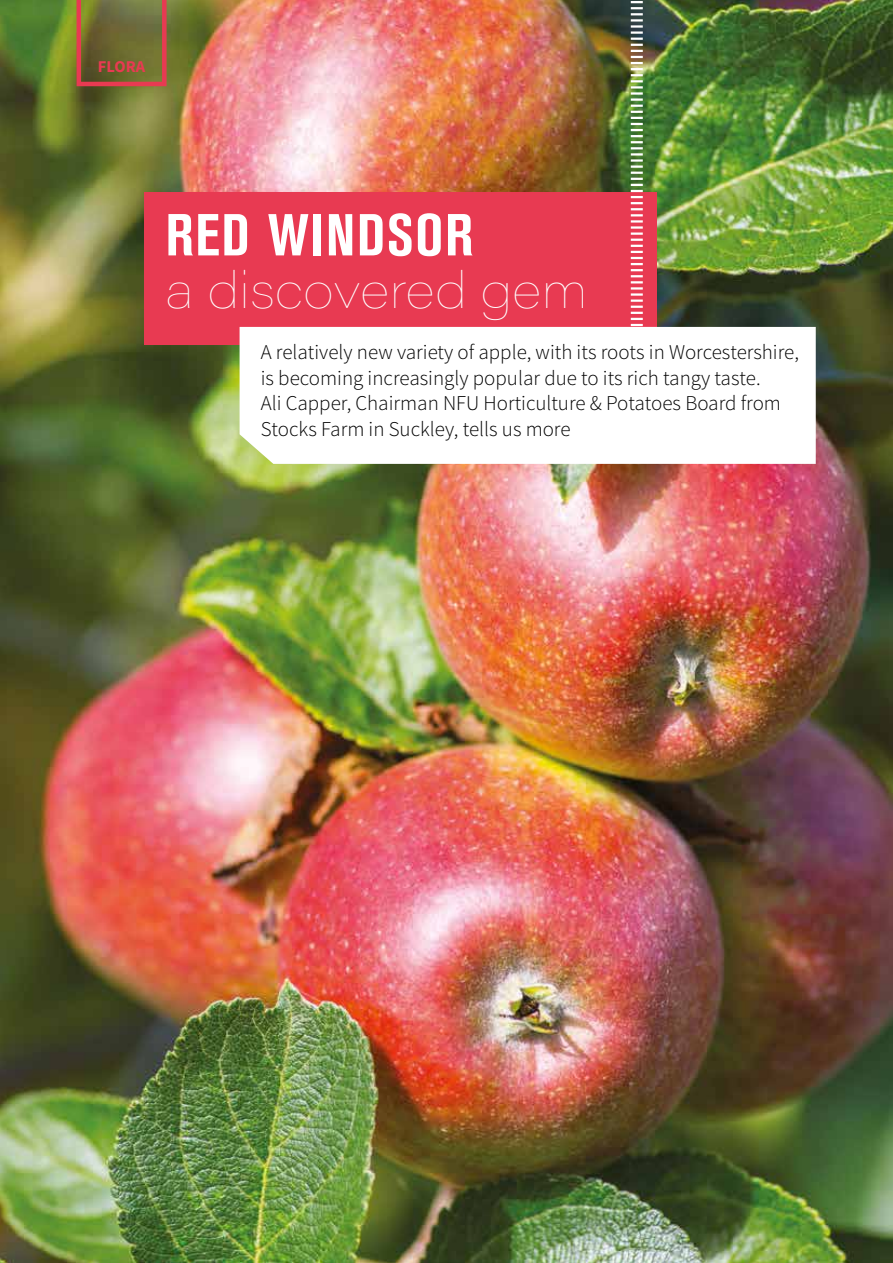
<style>
.page{position:relative;width:893px;height:1263px;background:#fff}
.page>*{position:absolute;margin:0;border:0;box-sizing:border-box;transform-origin:0 0}
.t1{font:700 condensed 58.5px "Akzidenz Grotesk BE";letter-spacing:.03em;color:#fff}
.t2{font:100 49.5px "Acumin Pro Wide";color:#fff}
.t3{font:300 21px/25.5px "Source Sans Pro";color:#000}
.t4{font:700 16.5px "Source Sans Pro";letter-spacing:-.005em;color:#e83a52}
</style>
<div class="page">
<img style="left:0;top:0;width:893px;height:1263px">
<svg style="left:77px;top:0;width:90px;height:86px;background:#7d6537"></svg>
<div style="left:144px;top:193px;width:513px;height:152px;background:#e83a52"></div>
<svg style="left:240px;top:327px;width:576px;height:137px"></svg>
<img style="left:631px;top:0;width:12px;height:332px">
<p class="t4" style="left:98px;top:56px;width:49px">FLORA</p>
<h1 class="t1" style="left:166px;top:211px;width:309px">RED WINDSOR</h1>
<h2 class="t2" style="left:166px;top:254px;width:424px">a discovered gem</h2>
<p class="t3" style="left:261px;top:340px;width:540px">A relatively new variety of apple, with its roots in Worcestershire, is becoming increasingly popular due to its rich tangy taste.<br>Ali Capper, Chairman NFU Horticulture &amp; Potatoes Board from Stocks Farm in Suckley, tells us more</p>
</div>
